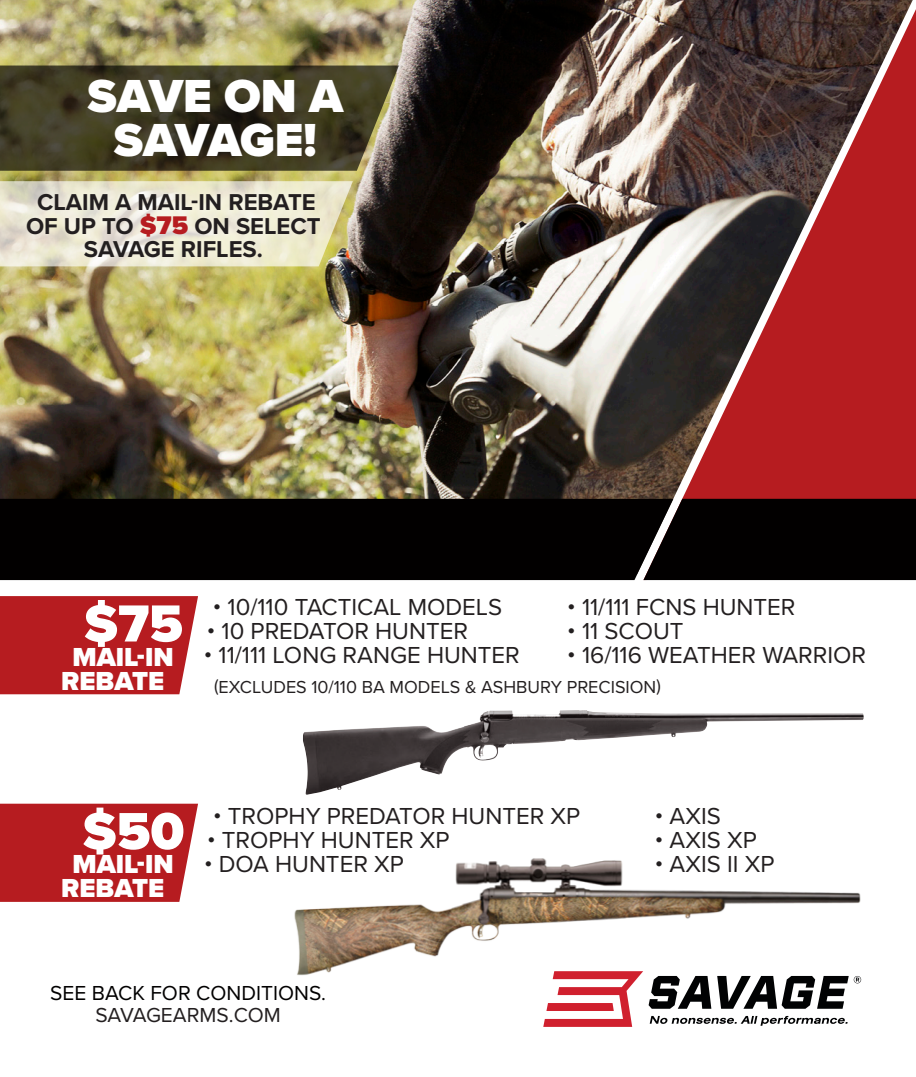
<style>
.page{position:relative;width:916px;height:1077px;background:#fff}
.page>*{position:absolute;margin:0;border:0;box-sizing:border-box;transform-origin:0 0}
.t1{font:900 54px "Proxima Nova";color:#fff}
.Section_Head{font:900 48px/44.1px "Proxima Nova";color:#fff;text-align:center}
.t2{font:900 27px "Proxima Nova";color:#fff}
.t3{font:24px "Proxima Nova";color:#231f20}
.t4{font:700 23.7px/23.7px "Proxima Nova";color:#231f20;text-align:center}
.t5{font:21px "Proxima Nova";color:#020000}
.t6{font:21px "Proxima Nova";color:#231f20}
.t7{font:18px "Proxima Nova";color:#231f20}
.s1{font-weight:900;font-size:26.4px;color:#b61c20}
</style>
<div class="page">
<img style="left:0;top:0;width:643px;height:498px">
<svg style="left:643px;top:0;width:273px;height:498px;background:#803939"></svg>
<div style="left:0;top:498px;width:643px;height:82px;background:#020000"></div>
<div style="left:643px;top:498px;width:273px;height:82px;background:#020000"></div>
<svg style="left:0;top:65px;width:399px;height:106px;background:#443f28"></svg>
<svg style="left:0;top:181px;width:353px;height:85px;background:#d1c9a5"></svg>
<div style="left:10px;top:175px;width:326px;height:101px;background:#fff;opacity:.88"></div>
<div style="left:0;top:596px;width:198px;height:98px;background:#b61c20"></div>
<svg style="left:543px;top:991px;width:305px;height:35px"></svg>
<div style="left:0;top:803px;width:198px;height:98px;background:#b61c20"></div>
<img style="left:303px;top:710px;width:257px;height:84px">
<img style="left:294px;top:858px;width:568px;height:133px">
<p class="Section_Head" style="left:87px;top:76px;width:257px">SAVE ON A<br>SAVAGE!</p>
<p class="t4" style="left:26px;top:191px;width:296px">CLAIM A MAIL-IN REBATE<br>OF UP TO <span class="s1">$75</span> ON SELECT<br>SAVAGE RIFLES.</p>
<p class="t3" style="left:213px;top:592px;width:291px">• 10/110 TACTICAL MODELS</p>
<p class="t3" style="left:207px;top:616px;width:263px">• 10 PREDATOR HUNTER</p>
<p class="t3" style="left:204px;top:640px;width:317px">• 11/111 LONG RANGE HUNTER</p>
<p class="t3" style="left:567px;top:592px;width:230px">• 11/111 FCNS HUNTER</p>
<p class="t3" style="left:567px;top:616px;width:118px">• 11 SCOUT</p>
<p class="t3" style="left:567px;top:640px;width:300px">• 16/116 WEATHER WARRIOR</p>
<p class="t1" style="left:84px;top:590px;width:101px">$75</p>
<p class="t2" style="left:72px;top:640px;width:103px">MAIL-IN</p>
<p class="t2" style="left:61px;top:664px;width:104px">REBATE</p>
<p class="t7" style="left:214px;top:675px;width:448px">(EXCLUDES 10/110 BA MODELS &amp; ASHBURY PRECISION)</p>
<p class="t1" style="left:82px;top:798px;width:104px">$50</p>
<p class="t2" style="left:72px;top:847px;width:103px">MAIL-IN</p>
<p class="t2" style="left:61px;top:871px;width:104px">REBATE</p>
<p class="t3" style="left:213px;top:801px;width:369px">• TROPHY PREDATOR HUNTER XP</p>
<p class="t3" style="left:207px;top:825px;width:244px">• TROPHY HUNTER XP</p>
<p class="t3" style="left:204px;top:849px;width:201px">• DOA HUNTER XP</p>
<p class="t5" style="left:50px;top:979px;width:277px">SEE BACK FOR CONDITIONS.</p>
<p class="t6" style="left:95px;top:1002px;width:187px">SAVAGEARMS.COM</p>
<p class="t3" style="left:655px;top:801px;width:68px">• AXIS</p>
<p class="t3" style="left:655px;top:825px;width:103px">• AXIS XP</p>
<p class="t3" style="left:655px;top:849px;width:121px">• AXIS II XP</p>
</div>
